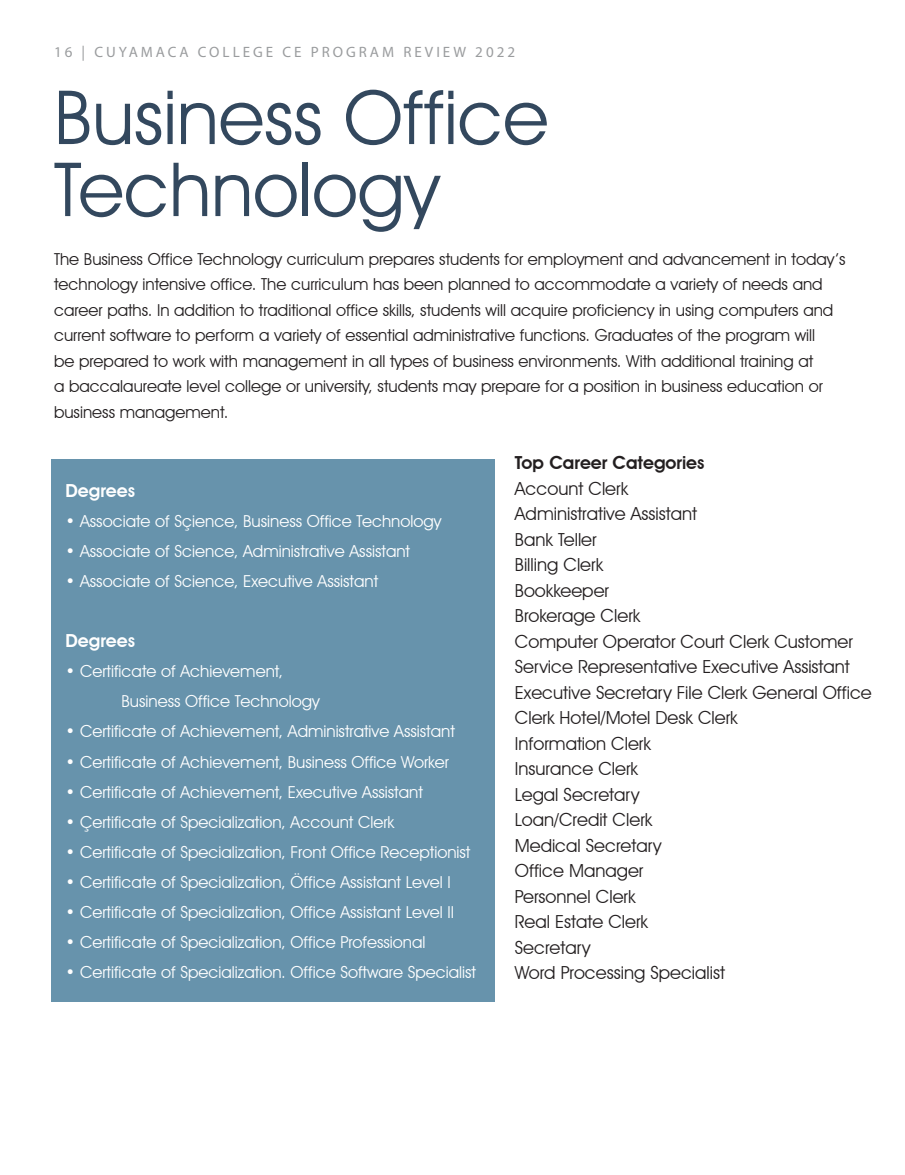
<style>
.page{position:relative;width:905px;height:1175px;background:#fff}
.page>*{position:absolute;margin:0;border:0;box-sizing:border-box;transform-origin:0 0}
.t1{font:75px/72px "Avant Garde IT Cby BT";color:#001b36}
.t2{font:18px/25.5px "Avant Garde IT Cby BT";color:#231f20}
.t3{font:600 18px "Avant Garde IT Cby BT";color:#231f20}
.t4{font:600 18px "Avant Garde IT Cby BT";color:#fff}
.t5{font:16.5px/30px "Avant Garde IT Cby BT";color:#fff}
.t6{font:16.5px/25.5px "Avant Garde IT Cby BT";color:#231f20}
.t7{font:15px "Myriad Pro";letter-spacing:.2em;color:#9a9c9e}
</style>
<div class="page">
<div style="left:51px;top:459px;width:443px;height:542px;background:#6793ac"></div>
<p class="t7" style="left:54px;top:43px;width:462px">16 | CUYAMACA COLLEGE CE PROGRAM REVIEW 2022</p>
<h1 class="t1" style="left:54px;top:81px;width:496px">Business Office<br>Technology</h1>
<p class="t6" style="left:54px;top:246px;width:792px">The Business Office Technology curriculum prepares students for employment and advancement in today’s technology intensive office. The curriculum has been planned to accommodate a variety of needs and career paths. In addition to traditional office skills, students will acquire proficiency in using computers and current software to perform a variety of essential administrative functions. Graduates of the program will<br>be prepared to work with management in all types of business environments. With additional training at<br>a baccalaureate level college or university, students may prepare for a position in business education or business management.</p>
<p class="t4" style="left:66px;top:480px;width:71px">Degrees</p>
<p class="t5" style="left:66px;top:506px;width:377px">• Associate of Sçience, Business Office Technology</p>
<p class="t5" style="left:66px;top:536px;width:346px">• Associate of Science, Administrative Assistant</p>
<p class="t5" style="left:66px;top:566px;width:314px">• Associate of Science, Executive Assistant</p>
<p class="t4" style="left:66px;top:630px;width:71px">Degrees</p>
<p class="t5" style="left:121px;top:656px;width:200px;text-indent:-56px">• Certificate of Achievement,<br>Business Office Technology</p>
<p class="t5" style="left:66px;top:716px;width:391px">• Certificate of Achievement, Administrative Assistant</p>
<p class="t5" style="left:66px;top:746px;width:385px">• Certificate of Achievement, Business Office Worker</p>
<p class="t5" style="left:66px;top:776px;width:359px">• Certificate of Achievement, Executive Assistant</p>
<p class="t5" style="left:66px;top:806px;width:330px">• Çertificate of Specialization, Account Clerk</p>
<p class="t5" style="left:66px;top:836px;width:406px">• Certificate of Specialization, Front Office Receptionist</p>
<p class="t5" style="left:66px;top:866px;width:387px">• Certificate of Specialization, Öffice Assistant Level I</p>
<p class="t5" style="left:66px;top:896px;width:390px">• Certificate of Specialization, Office Assistant Level II</p>
<p class="t5" style="left:66px;top:926px;width:361px">• Certificate of Specialization, Office Professional</p>
<p class="t5" style="left:66px;top:956px;width:412px">• Certificate of Specialization. Office Software Specialist</p>
<p class="t3" style="left:515px;top:452px;width:191px">Top Career Categories</p>
<p class="t2" style="left:515px;top:475px;width:358px">Account Clerk<br>Administrative Assistant<br>Bank Teller<br>Billing Clerk<br>Bookkeeper<br>Brokerage Clerk<br>Computer Operator Court Clerk Customer<br>Service Representative Executive Assistant<br>Executive Secretary File Clerk General Office<br>Clerk Hotel/Motel Desk Clerk<br>Information Clerk<br>Insurance Clerk<br>Legal Secretary<br>Loan/Credit Clerk<br>Medical Secretary<br>Office Manager<br>Personnel Clerk<br>Real Estate Clerk<br>Secretary<br>Word Processing Specialist</p>
</div>
